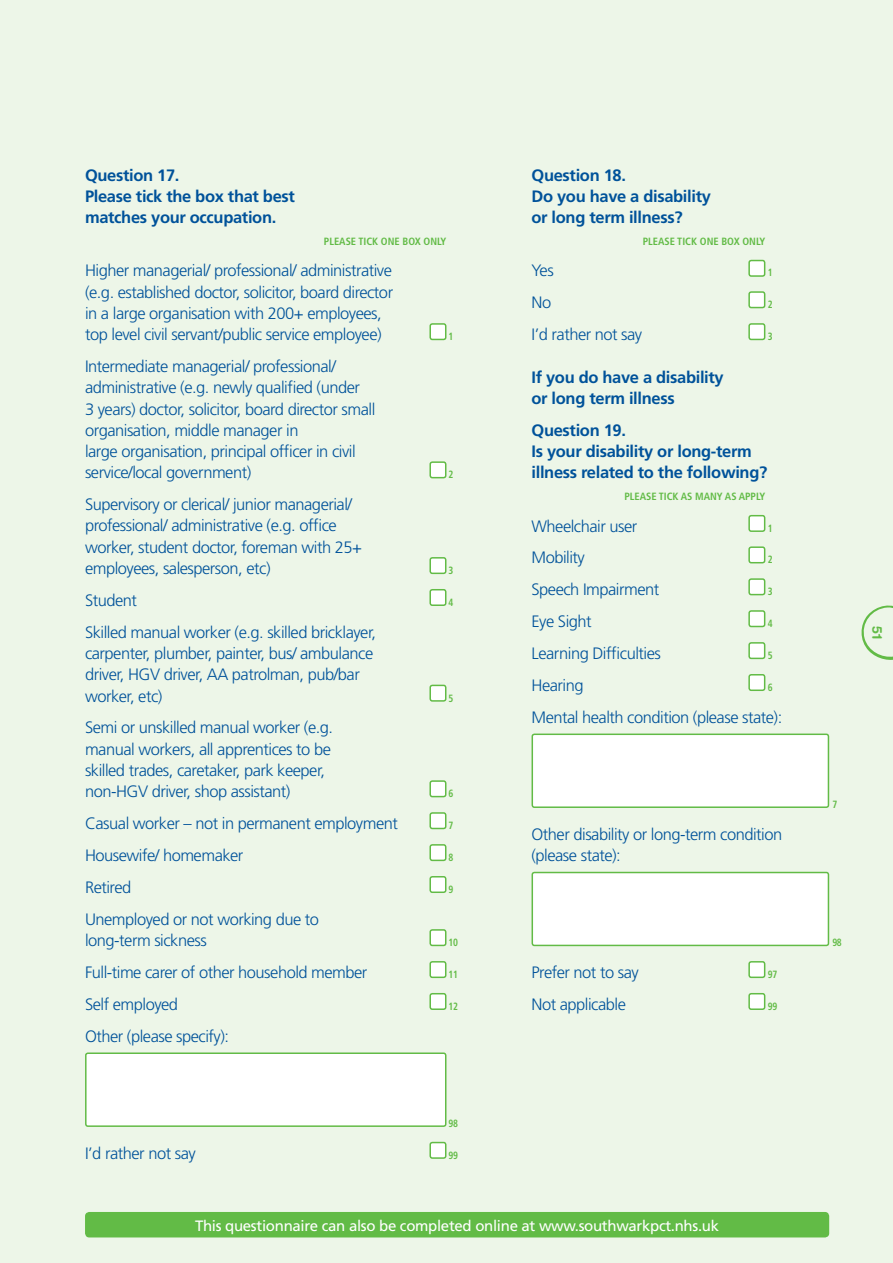
<style>
.page{position:relative;width:893px;height:1263px;background:#edf6e8}
.page>*{position:absolute;margin:0;border:0;box-sizing:border-box;transform-origin:0 0}
.t1{font:300 16.5px/21.3px "Frutiger";letter-spacing:-.03em;color:#00529a}
.t2{font:700 16.5px/21.3px "Frutiger";letter-spacing:-.02em;color:#00529a}
.t3{font:15px "Frutiger";letter-spacing:-.02em;color:#fff}
.t4{font:700 13.5px "Helvetica Rounded";color:#62bb46}
.t5{font:700 condensed 10.5px "Frutiger";color:#62bb46}
.t6{font:700 condensed 10.5px "Frutiger";color:#62bb46;scale:.9 1}
</style>
<div class="page">
<svg style="left:861px;top:605px;width:32px;height:55px"></svg>
<div style="left:85px;top:1212px;width:744px;height:25px;background:#62bb46;border-radius:4px"></div>
<div style="left:749px;top:260px;width:16px;height:16px;background:#fff;border-radius:2px"></div>
<div style="left:748px;top:260px;width:17px;height:17px;border:2px solid #62bb46;border-radius:2px"></div>
<div style="left:749px;top:516px;width:16px;height:15px;background:#fff;border-radius:2px"></div>
<div style="left:748px;top:515px;width:17px;height:17px;border:2px solid #62bb46;border-radius:2px"></div>
<div style="left:749px;top:292px;width:16px;height:16px;background:#fff;border-radius:2px"></div>
<div style="left:748px;top:291px;width:17px;height:17px;border:2px solid #62bb46;border-radius:2px"></div>
<div style="left:749px;top:547px;width:16px;height:16px;background:#fff;border-radius:2px"></div>
<div style="left:748px;top:546px;width:17px;height:17px;border:2px solid #62bb46;border-radius:2px"></div>
<div style="left:749px;top:324px;width:16px;height:15px;background:#fff;border-radius:2px"></div>
<div style="left:748px;top:323px;width:17px;height:17px;border:2px solid #62bb46;border-radius:2px"></div>
<div style="left:749px;top:579px;width:16px;height:16px;background:#fff;border-radius:2px"></div>
<div style="left:748px;top:578px;width:17px;height:17px;border:2px solid #62bb46;border-radius:2px"></div>
<div style="left:749px;top:611px;width:16px;height:15px;background:#fff;border-radius:2px"></div>
<div style="left:748px;top:610px;width:17px;height:17px;border:2px solid #62bb46;border-radius:2px"></div>
<div style="left:749px;top:643px;width:16px;height:15px;background:#fff;border-radius:2px"></div>
<div style="left:748px;top:642px;width:17px;height:17px;border:2px solid #62bb46;border-radius:2px"></div>
<div style="left:749px;top:675px;width:16px;height:15px;background:#fff;border-radius:2px"></div>
<div style="left:748px;top:674px;width:17px;height:17px;border:2px solid #62bb46;border-radius:2px"></div>
<div style="left:749px;top:962px;width:16px;height:15px;background:#fff;border-radius:2px"></div>
<div style="left:748px;top:961px;width:17px;height:17px;border:2px solid #62bb46;border-radius:2px"></div>
<div style="left:749px;top:994px;width:16px;height:15px;background:#fff;border-radius:2px"></div>
<div style="left:748px;top:993px;width:17px;height:17px;border:2px solid #62bb46;border-radius:2px"></div>
<div style="left:430px;top:324px;width:16px;height:15px;background:#fff;border-radius:2px"></div>
<div style="left:429px;top:323px;width:17px;height:17px;border:2px solid #62bb46;border-radius:2px"></div>
<div style="left:430px;top:462px;width:16px;height:16px;background:#fff;border-radius:2px"></div>
<div style="left:429px;top:461px;width:17px;height:17px;border:2px solid #62bb46;border-radius:2px"></div>
<div style="left:430px;top:558px;width:16px;height:15px;background:#fff;border-radius:2px"></div>
<div style="left:429px;top:557px;width:17px;height:17px;border:2px solid #62bb46;border-radius:2px"></div>
<div style="left:430px;top:590px;width:16px;height:15px;background:#fff;border-radius:2px"></div>
<div style="left:429px;top:589px;width:17px;height:17px;border:2px solid #62bb46;border-radius:2px"></div>
<div style="left:430px;top:685px;width:16px;height:16px;background:#fff;border-radius:2px"></div>
<div style="left:429px;top:685px;width:17px;height:17px;border:2px solid #62bb46;border-radius:2px"></div>
<div style="left:430px;top:781px;width:16px;height:15px;background:#fff;border-radius:2px"></div>
<div style="left:429px;top:780px;width:17px;height:17px;border:2px solid #62bb46;border-radius:2px"></div>
<div style="left:430px;top:813px;width:16px;height:15px;background:#fff;border-radius:2px"></div>
<div style="left:429px;top:812px;width:17px;height:17px;border:2px solid #62bb46;border-radius:2px"></div>
<div style="left:430px;top:845px;width:16px;height:15px;background:#fff;border-radius:2px"></div>
<div style="left:429px;top:844px;width:17px;height:17px;border:2px solid #62bb46;border-radius:2px"></div>
<div style="left:430px;top:877px;width:16px;height:15px;background:#fff;border-radius:2px"></div>
<div style="left:429px;top:876px;width:17px;height:17px;border:2px solid #62bb46;border-radius:2px"></div>
<div style="left:430px;top:930px;width:16px;height:15px;background:#fff;border-radius:2px"></div>
<div style="left:429px;top:929px;width:17px;height:17px;border:2px solid #62bb46;border-radius:2px"></div>
<div style="left:430px;top:962px;width:16px;height:15px;background:#fff;border-radius:2px"></div>
<div style="left:429px;top:961px;width:17px;height:17px;border:2px solid #62bb46;border-radius:2px"></div>
<div style="left:430px;top:994px;width:16px;height:15px;background:#fff;border-radius:2px"></div>
<div style="left:429px;top:993px;width:17px;height:17px;border:2px solid #62bb46;border-radius:2px"></div>
<div style="left:430px;top:1142px;width:16px;height:16px;background:#fff;border-radius:2px"></div>
<div style="left:429px;top:1142px;width:17px;height:17px;border:2px solid #62bb46;border-radius:2px"></div>
<div style="left:86px;top:1053px;width:360px;height:73px;background:#fff;border-radius:2px"></div>
<div style="left:85px;top:1052px;width:361px;height:75px;border:2px solid #62bb46;border-radius:2px"></div>
<div style="left:532px;top:734px;width:296px;height:73px;background:#fff;border-radius:2px"></div>
<div style="left:531px;top:733px;width:298px;height:75px;border:2px solid #62bb46;border-radius:2px"></div>
<div style="left:532px;top:872px;width:296px;height:73px;background:#fff;border-radius:2px"></div>
<div style="left:531px;top:872px;width:298px;height:74px;border:2px solid #62bb46;border-radius:2px"></div>
<p class="t2" style="left:85px;top:164px;width:211px">Question 17.<br>Please tick the box that best matches your occupation.</p>
<p class="t1" style="left:85px;top:260px;width:310px">Higher managerial/ professional/ administrative (e.g. established doctor, solicitor, board director in a large organisation with 200+ employees, top level civil servant/public service employee)</p>
<p class="t1" style="left:85px;top:356px;width:292px">Intermediate managerial/ professional/ administrative (e.g. newly qualified (under<br>3 years) doctor, solicitor, board director small organisation, middle manager in<br>large organisation, principal officer in civil service/local government)</p>
<p class="t1" style="left:85px;top:494px;width:278px">Supervisory or clerical/ junior managerial/ professional/ administrative (e.g. office worker, student doctor, foreman with 25+ employees, salesperson, etc)</p>
<p class="t1" style="left:85px;top:584px;width:293px;line-height:32px">Student<br>Skilled manual worker (e.g. skilled bricklayer,</p>
<p class="t1" style="left:85px;top:643px;width:290px">carpenter, plumber, painter, bus/ ambulance driver, HGV driver, AA patrolman, pub/bar worker, etc)</p>
<p class="t1" style="left:85px;top:717px;width:250px">Semi or unskilled manual worker (e.g. manual workers, all apprentices to be skilled trades, caretaker, park keeper, non-HGV driver, shop assistant)</p>
<p class="t1" style="left:85px;top:807px;width:314px;line-height:32px">Casual worker – not in permanent employment<br>Housewife/ homemaker<br>Retired<br>Unemployed or not working due to</p>
<p class="t1" style="left:85px;top:924px;width:284px;line-height:32px">long-term sickness<br>Full-time carer of other household member<br>Self employed<br>Other (please specify):</p>
<p class="t5" style="left:324px;top:235px;width:124px">PLEASE TICK ONE BOX ONLY</p>
<p class="t6" style="left:449px;top:330px;width:7px">1</p>
<p class="t6" style="left:449px;top:468px;width:7px">2</p>
<p class="t6" style="left:449px;top:564px;width:7px">3</p>
<p class="t6" style="left:449px;top:596px;width:7px">4</p>
<p class="t6" style="left:449px;top:692px;width:7px">5</p>
<p class="t6" style="left:449px;top:787px;width:7px">6</p>
<p class="t6" style="left:449px;top:819px;width:7px">7</p>
<p class="t6" style="left:449px;top:851px;width:7px">8</p>
<p class="t6" style="left:449px;top:883px;width:7px">9</p>
<p class="t6" style="left:449px;top:936px;width:12px">10</p>
<p class="t6" style="left:449px;top:968px;width:12px">11</p>
<p class="t6" style="left:449px;top:1000px;width:12px">12</p>
<p class="t1" style="left:85px;top:1142px;width:112px">I’d rather not say</p>
<p class="t6" style="left:449px;top:1117px;width:12px">98</p>
<p class="t6" style="left:449px;top:1149px;width:12px">99</p>
<p class="t2" style="left:531px;top:164px;width:181px">Question 18.<br>Do you have a disability or long term illness?</p>
<p class="t5" style="left:643px;top:235px;width:124px">PLEASE TICK ONE BOX ONLY</p>
<p class="t1" style="left:531px;top:255px;width:112px;line-height:32px">Yes<br>No<br>I’d rather not say</p>
<p class="t2" style="left:531px;top:366px;width:194px">If you do have a disability or long term illness</p>
<p class="t6" style="left:768px;top:266px;width:7px">1</p>
<p class="t6" style="left:768px;top:298px;width:7px">2</p>
<p class="t6" style="left:768px;top:330px;width:7px">3</p>
<p class="t2" style="left:531px;top:419px;width:237px">Question 19.<br>Is your disability or long-term illness related to the following?</p>
<p class="t5" style="left:624px;top:490px;width:143px">PLEASE TICK AS MANY AS APPLY</p>
<p class="t1" style="left:531px;top:510px;width:252px;line-height:32px">Wheelchair user<br>Mobility<br>Speech Impairment<br>Eye Sight<br>Learning Difficulties<br>Hearing<br>Mental health condition (please state):</p>
<p class="t6" style="left:768px;top:522px;width:7px">1</p>
<p class="t6" style="left:768px;top:553px;width:7px">2</p>
<p class="t6" style="left:768px;top:585px;width:7px">3</p>
<p class="t6" style="left:768px;top:617px;width:7px">4</p>
<p class="t6" style="left:768px;top:649px;width:7px">5</p>
<p class="t6" style="left:768px;top:681px;width:7px">6</p>
<p class="t1" style="left:531px;top:823px;width:252px">Other disability or long-term condition (please state):</p>
<p class="t1" style="left:531px;top:956px;width:109px;line-height:32px">Prefer not to say<br>Not applicable</p>
<p class="t6" style="left:768px;top:968px;width:12px">97</p>
<p class="t6" style="left:768px;top:1000px;width:12px">99</p>
<p class="t3" style="left:195px;top:1216px;width:526px">This questionnaire can also be completed online at www.southwarkpct.nhs.uk</p>
<p class="t4" style="left:886px;top:626px;width:15px;rotate:90deg">51</p>
<p class="t6" style="left:832px;top:798px;width:7px">7</p>
<p class="t6" style="left:832px;top:936px;width:12px">98</p>
</div>
